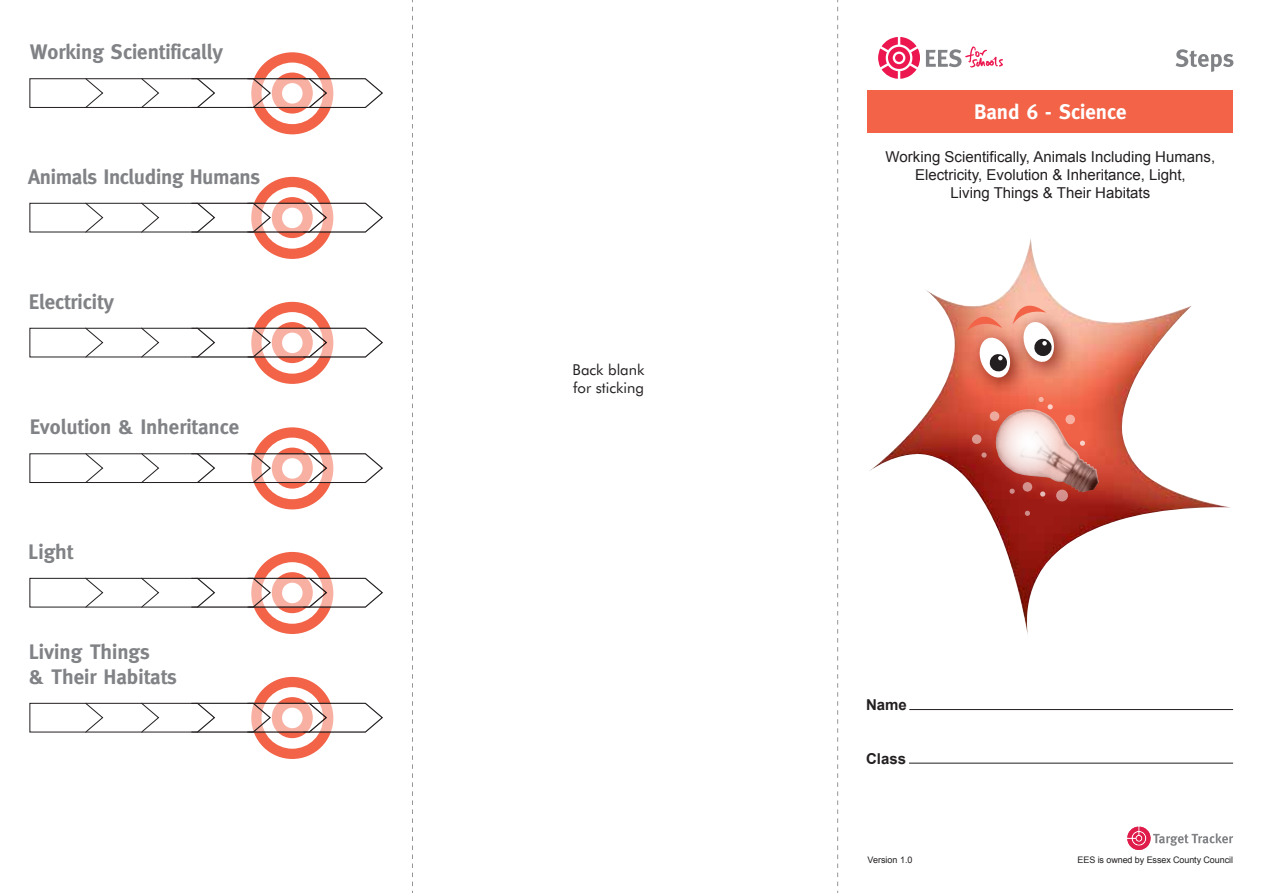
<style>
.page{position:relative;width:1263px;height:893px;background:#fff}
.page>*{position:absolute;margin:0;border:0;box-sizing:border-box;transform-origin:0 0}
.t1{font:700 21px/25.2px "Meta";color:#808285}
.t2{font:700 21px "Meta";color:#fff}
.t3{font:15px/18px "Arial";color:#231f20;text-align:center}
.t4{font:15px/18px "Futura BT";color:#231f20}
.t5{font:700 15px "Arial";color:#231f20}
.t6{font:9px "Arial";letter-spacing:-.01em;color:#231f20}
</style>
<div class="page">
<svg style="left:412px;top:0;width:1px;height:893px"></svg>
<svg style="left:837px;top:0;width:1px;height:893px"></svg>
<img style="left:870px;top:239px;width:361px;height:396px">
<img style="left:959px;top:318px;width:81px;height:89px">
<img style="left:1003px;top:302px;width:81px;height:90px">
<svg style="left:967px;top:292px;width:89px;height:88px"></svg>
<img style="left:994px;top:409px;width:105px;height:83px">
<div style="left:1056px;top:490px;width:12px;height:11px;background:#d3908c;border-radius:50%"></div>
<svg style="left:1040px;top:491px;width:5px;height:6px"></svg>
<svg style="left:1025px;top:511px;width:5px;height:5px"></svg>
<svg style="left:1009px;top:489px;width:6px;height:5px"></svg>
<svg style="left:981px;top:452px;width:6px;height:6px"></svg>
<svg style="left:996px;top:397px;width:65px;height:78px;background:#eab3a9"></svg>
<svg style="left:1080px;top:441px;width:5px;height:5px"></svg>
<div style="left:1065px;top:415px;width:10px;height:9px;background:#f7b0a3;border-radius:50%"></div>
<svg style="left:990px;top:411px;width:9px;height:10px"></svg>
<svg style="left:1023px;top:482px;width:9px;height:10px"></svg>
<div style="left:972px;top:434px;width:9px;height:10px;background:#db9991;border-radius:50%"></div>
<div style="left:251px;top:52px;width:82px;height:82px;background:#f26347;border-radius:50%"></div>
<div style="left:262px;top:63px;width:61px;height:61px;background:#fff;border-radius:50%"></div>
<div style="left:272px;top:73px;width:41px;height:41px;background:#f26347;border-radius:50%"></div>
<svg style="left:29px;top:78px;width:354px;height:31px"></svg>
<div style="left:251px;top:177px;width:82px;height:82px;background:#f26347;border-radius:50%"></div>
<div style="left:262px;top:187px;width:61px;height:62px;background:#fff;border-radius:50%"></div>
<div style="left:272px;top:197px;width:41px;height:41px;background:#f26347;border-radius:50%"></div>
<svg style="left:29px;top:202px;width:354px;height:31px"></svg>
<div style="left:251px;top:302px;width:82px;height:82px;background:#f26347;border-radius:50%"></div>
<div style="left:262px;top:312px;width:61px;height:62px;background:#fff;border-radius:50%"></div>
<div style="left:272px;top:322px;width:41px;height:41px;background:#f26347;border-radius:50%"></div>
<svg style="left:29px;top:327px;width:354px;height:31px"></svg>
<div style="left:251px;top:427px;width:82px;height:82px;background:#f26347;border-radius:50%"></div>
<div style="left:262px;top:438px;width:61px;height:61px;background:#fff;border-radius:50%"></div>
<div style="left:272px;top:448px;width:41px;height:41px;background:#f26347;border-radius:50%"></div>
<svg style="left:29px;top:453px;width:354px;height:31px"></svg>
<div style="left:251px;top:552px;width:82px;height:82px;background:#f26347;border-radius:50%"></div>
<div style="left:262px;top:562px;width:61px;height:62px;background:#fff;border-radius:50%"></div>
<svg style="left:272px;top:572px;width:41px;height:41px"></svg>
<svg style="left:29px;top:578px;width:354px;height:30px"></svg>
<div style="left:251px;top:677px;width:82px;height:82px;background:#f26347;border-radius:50%"></div>
<div style="left:262px;top:687px;width:61px;height:62px;background:#fff;border-radius:50%"></div>
<div style="left:272px;top:697px;width:41px;height:41px;background:#f26347;border-radius:50%"></div>
<svg style="left:29px;top:702px;width:354px;height:31px"></svg>
<div style="left:867px;top:91px;width:366px;height:42px;background:#f26347"></div>
<hr style="left:909px;top:709px;width:324px;height:1px;background:#231f20">
<hr style="left:909px;top:763px;width:324px;height:1px;background:#231f20">
<svg style="left:1127px;top:827px;width:106px;height:23px"></svg>
<svg style="left:1175px;top:49px;width:58px;height:23px"></svg>
<svg style="left:878px;top:37px;width:42px;height:42px"></svg>
<svg style="left:926px;top:46px;width:77px;height:22px"></svg>
<h1 class="t1" style="left:30px;top:39px;width:195px">Working Scientifically</h1>
<h1 class="t1" style="left:28px;top:164px;width:233px">Animals Including Humans</h1>
<h1 class="t1" style="left:29px;top:289px;width:87px">Electricity</h1>
<h1 class="t1" style="left:30px;top:414px;width:211px">Evolution &amp; Inheritance</h1>
<h1 class="t1" style="left:28px;top:539px;width:46px">Light</h1>
<h1 class="t1" style="left:29px;top:639px;width:149px">Living Things<br>&amp; Their Habitats</h1>
<p class="t4" style="left:573px;top:361px;width:74px">Back blank for sticking</p>
<h1 class="t2" style="left:974px;top:99px;width:154px">Band 6 - Science</h1>
<p class="t3" style="left:886px;top:148px;width:331px">Working Scientifically, Animals Including Humans,<br>Electricity, Evolution &amp; Inheritance, Light,<br>Living Things &amp; Their Habitats</p>
<p class="t5" style="left:866px;top:695px;width:42px">Name</p>
<p class="t5" style="left:866px;top:749px;width:42px">Class</p>
<p class="t6" style="left:867px;top:854px;width:47px">Version 1.0</p>
<p class="t6" style="left:1077px;top:854px;width:157px">EES is owned by Essex County Council</p>
</div>
